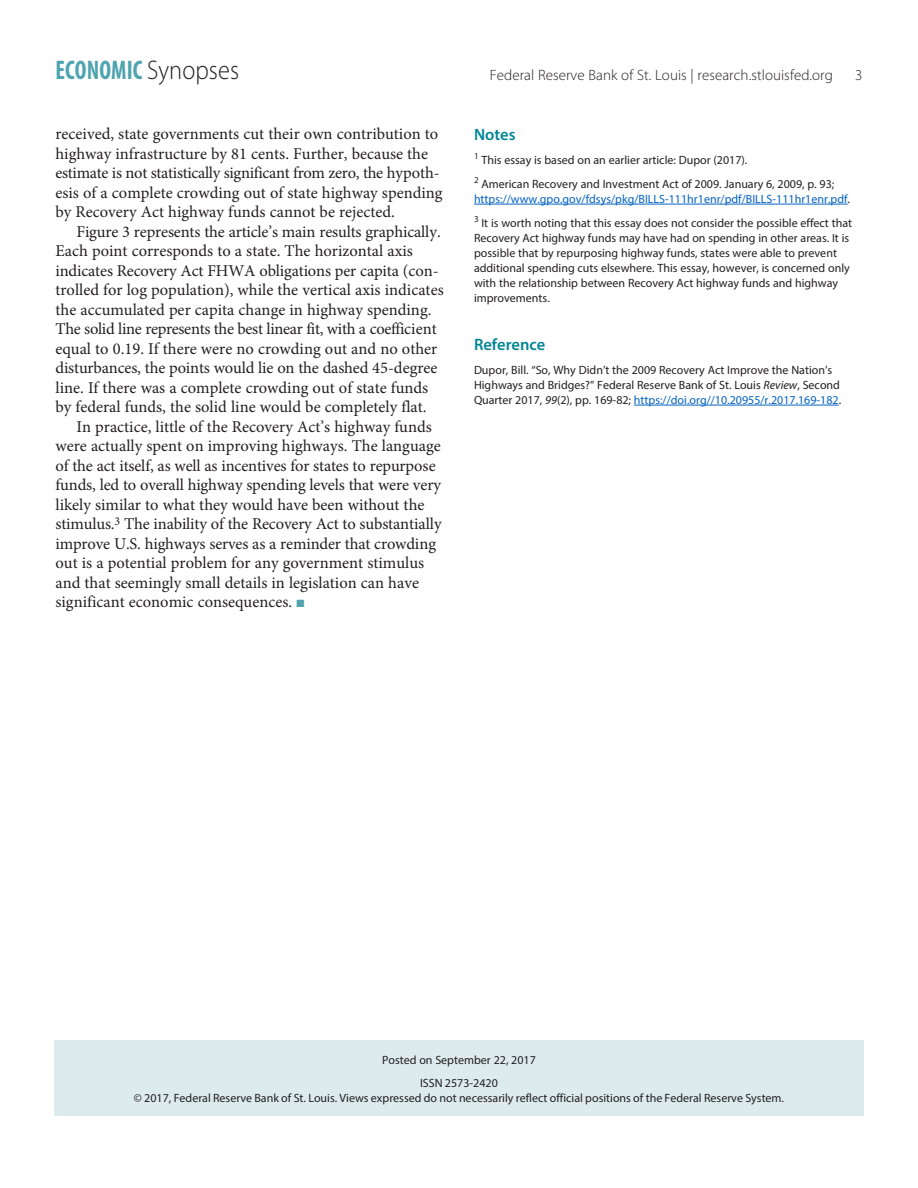
<style>
.page{position:relative;width:918px;height:1188px;background:#fff}
.page>*{position:absolute;margin:0;border:0;box-sizing:border-box;transform-origin:0 0}
.t1{font:700 condensed 27px "Myriad Pro";letter-spacing:.005em;color:#4fa4b0;scale:.9 1}
.Text{font:16.5px/19.5px "Minion Pro";color:#231f20}
.Notes_and_Refs_Head{font:600 16.5px "Myriad Pro";color:#008595}
.t2{font:300 15px "Myriad Pro";letter-spacing:.005em;color:#231f20}
.Notes_and_Refs{font:12px/15px "Myriad Pro";color:#231f20}
.Notes_and_Refs-2{font:12px/15px "Myriad Pro";color:#0563c1}
.Author_Note{font:12px/14.4px "Myriad Pro";color:#231f20;text-align:center}
.Text-2{font:12px "Myriad Pro";color:#231f20}
.s1{font-weight:300;font-stretch:normal;color:#231f20}
.s2{color:#4fa4b0}
.s3{color:#231f20}
.s4{font-style:italic}
.s5{color:#0563c1}
</style>
<div class="page">
<div style="left:54px;top:1040px;width:810px;height:76px;background:#ddebee"></div>
<hr style="left:474px;top:204px;width:374px;height:1px;background:#0563c1">
<hr style="left:634px;top:405px;width:205px;height:1px;background:#0563c1">
<p class="t1" style="left:56px;top:54px;width:206px">ECONOMIC <span class="s1">Synopses</span></p>
<p class="t2" style="left:490px;top:67px;width:345px">Federal Reserve Bank of St. Louis | research.stlouisfed.org</p>
<p class="t2" style="left:855px;top:67px;width:9px">3</p>
<p class="Text" style="left:56px;top:125px;width:389px">received, state governments cut their own contribution to highway infrastructure by 81 cents. Further, because the estimate is not statistically significant from zero, the hypoth&shy;esis of a complete crowding out of state highway spending by Recovery Act highway funds cannot be rejected.</p>
<p class="Text" style="left:56px;top:222px;width:390px;text-indent:21px">Figure 3 represents the article’s main results graphically.<br>Each point corresponds to a state. The horizontal axis indicates Recovery Act FHWA obligations per capita (con&shy;trolled for log population), while the vertical axis indicates the accumulated per capita change in highway spending.<br>The solid line represents the best linear fit, with a coefficient equal to 0.19. If there were no crowding out and no other disturbances, the points would lie on the dashed 45-degree line. If there was a complete crowding out of state funds by federal funds, the solid line would be completely flat.</p>
<p class="Text" style="left:56px;top:417px;width:388px;text-indent:21px">In practice, little of the Recovery Act’s highway funds were actually spent on improving highways. The language of the act itself, as well as incentives for states to repurpose funds, led to overall highway spending levels that were very likely similar to what they would have been without the stimulus.<sup>3</sup> The inability of the Recovery Act to substantially improve U.S. highways serves as a reminder that crowding out is a potential problem for any government stimulus and that seemingly small details in legislation can have significant economic consequences. <span class="s2">■</span></p>
<p class="Notes_and_Refs_Head" style="left:474px;top:124px;width:43px">Notes</p>
<p class="Notes_and_Refs" style="left:474px;top:152px;width:275px"><sup>1</sup> This essay is based on an earlier article: Dupor (2017).</p>
<p class="Notes_and_Refs-2" style="left:474px;top:176px;width:378px"><sup>2</sup> <span class="s3">American Recovery and Investment Act of 2009. January 6, 2009, p. 93; </span>https://www.gpo.gov/fdsys/pkg/BILLS-111hr1enr/pdf/BILLS-111hr1enr.pdf<span class="s3">.</span></p>
<p class="Notes_and_Refs" style="left:474px;top:215px;width:380px"><sup>3</sup> It is worth noting that this essay does not consider the possible effect that Recovery Act highway funds may have had on spending in other areas. It is possible that by repurposing highway funds, states were able to prevent additional spending cuts elsewhere. This essay, however, is concerned only with the relationship between Recovery Act highway funds and highway improvements.</p>
<p class="Notes_and_Refs_Head" style="left:474px;top:334px;width:73px">Reference</p>
<p class="Notes_and_Refs" style="left:474px;top:362px;width:369px">Dupor, Bill. “So, Why Didn’t the 2009 Recovery Act Improve the Nation’s<br>Highways and Bridges?” Federal Reserve Bank of St. Louis <span class="s4">Review</span>, Second<br>Quarter 2017, <span class="s4">99</span>(2), pp. 169-82; <span class="s5">https://doi.org//10.20955/r.2017.169-182</span>.</p>
<p class="Text-2" style="left:382px;top:1052px;width:155px">Posted on September 22, 2017</p>
<p class="Author_Note" style="left:134px;top:1076px;width:652px">ISSN 2573-2420<br>© 2017, Federal Reserve Bank of St. Louis. Views expressed do not necessarily reflect official positions of the Federal Reserve System.</p>
</div>
